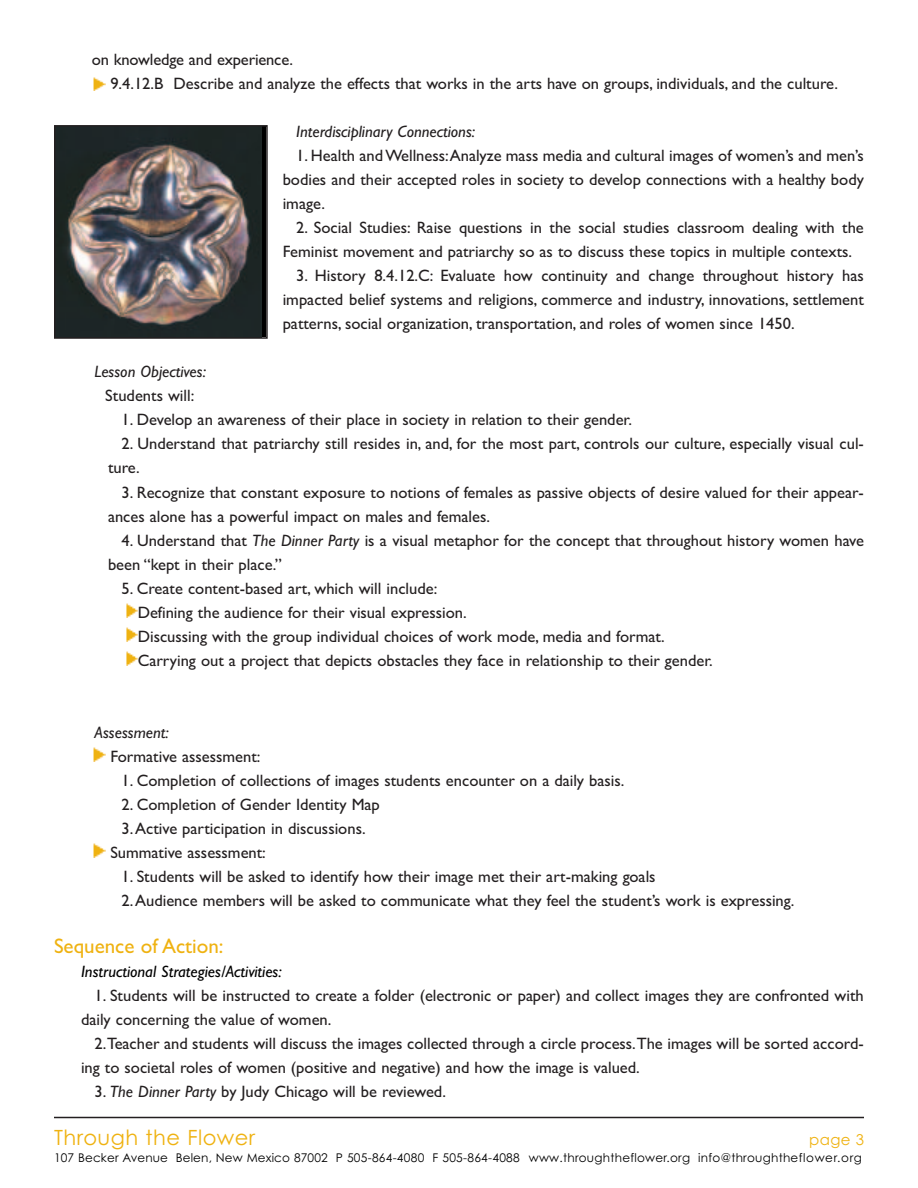
<style>
.page{position:relative;width:918px;height:1188px;background:#fff}
.page>*{position:absolute;margin:0;border:0;box-sizing:border-box;transform-origin:0 0}
.t1{font:21px "Gill Sans";color:#efb211}
.t2{font:21px "Century Gothic";letter-spacing:.02em;color:#efb211}
.t3{font:16.5px/24px "Gill Sans";color:#231f20}
.t4{font:italic 16.5px "Gill Sans";color:#231f20}
.t5{font:italic 16.5px "Gill Sans";color:#000}
.t6{font:15px "Century Gothic";color:#efb211}
.t7{font:12px "Century Gothic";letter-spacing:.02em;color:#000}
.s1{font-style:italic}
</style>
<div class="page">
<img style="left:93px;top:77px;width:13px;height:14px">
<img style="left:126px;top:603px;width:12px;height:14px">
<img style="left:126px;top:627px;width:12px;height:14px">
<img style="left:126px;top:651px;width:12px;height:14px">
<img style="left:93px;top:747px;width:13px;height:14px">
<img style="left:93px;top:843px;width:13px;height:14px">
<hr style="left:54px;top:1117px;width:810px;height:1px;background:#231f20">
<img style="left:57px;top:128px;width:205px;height:208px">
<div style="left:54px;top:125px;width:214px;height:214px;border:2px solid #231f20"></div>
<p class="t3" style="left:110px;top:48px;width:729px;text-indent:-19px">on knowledge and experience.<br>9.4.12.B Describe and analyze the effects that works in the arts have on groups, individuals, and the culture.</p>
<p class="t4" style="left:296px;top:122px;width:180px">Interdisciplinary Connections:</p>
<p class="t3" style="left:283px;top:144px;width:583px;text-align:justify;text-indent:13px">1. Health and Wellness:Analyze mass media and cultural images of women’s and men’s bodies and their accepted roles in society to develop connections with a healthy body image.</p>
<p class="t3" style="left:283px;top:216px;width:583px;text-indent:13px">2. Social Studies: Raise questions in the social studies classroom dealing with the<br>Feminist movement and patriarchy so as to discuss these topics in multiple contexts.</p>
<p class="t3" style="left:283px;top:264px;width:583px;text-align:justify;text-indent:13px">3. History 8.4.12.C: Evaluate how continuity and change throughout history has impacted belief systems and religions, commerce and industry, innovations, settlement patterns, social organization, transportation, and roles of women since 1450.</p>
<p class="t4" style="left:95px;top:362px;width:113px">Lesson Objectives:</p>
<p class="t3" style="left:105px;top:384px;width:91px">Students will:</p>
<p class="t3" style="left:122px;top:408px;width:512px">1. Develop an awareness of their place in society in relation to their gender.</p>
<p class="t3" style="left:108px;top:432px;width:757px;text-indent:13px">2. Understand that patriarchy still resides in, and, for the most part, controls our culture, especially visual cul&shy;ture.</p>
<p class="t3" style="left:108px;top:480px;width:757px;text-indent:13px">3. Recognize that constant exposure to notions of females as passive objects of desire valued for their appear&shy;ances alone has a powerful impact on males and females.</p>
<p class="t3" style="left:108px;top:528px;width:757px;text-indent:14px">4. Understand that <span class="s1">The Dinner Party</span> is a visual metaphor for the concept that throughout history women have been “kept in their place.”</p>
<p class="t3" style="left:138px;top:576px;width:577px;text-indent:-16px">5. Create content-based art, which will include:<br>Defining the audience for their visual expression.<br>Discussing with the group individual choices of work mode, media and format.<br>Carrying out a project that depicts obstacles they face in relationship to their gender.</p>
<p class="t4" style="left:95px;top:722px;width:76px">Assessment:</p>
<p class="t3" style="left:110px;top:744px;width:152px">Formative assessment:</p>
<p class="t3" style="left:121px;top:768px;width:504px">1. Completion of collections of images students encounter on a daily basis.</p>
<p class="t3" style="left:121px;top:792px;width:260px">2. Completion of Gender Identity Map</p>
<p class="t3" style="left:121px;top:816px;width:246px">3.Active participation in discussions.</p>
<p class="t3" style="left:110px;top:840px;width:157px">Summative assessment:</p>
<p class="t3" style="left:121px;top:864px;width:675px">1. Students will be asked to identify how their image met their art-making goals<br>2.Audience members will be asked to communicate what they feel the student’s work is expressing.</p>
<p class="t1" style="left:54px;top:934px;width:171px">Sequence of Action:</p>
<p class="t5" style="left:81px;top:962px;width:202px">Instructional Strategies/Activities:</p>
<p class="t3" style="left:81px;top:984px;width:784px;text-indent:13px">1. Students will be instructed to create a folder (electronic or paper) and collect images they are confronted with daily concerning the value of women.</p>
<p class="t3" style="left:81px;top:1032px;width:784px;text-indent:13px">2.Teacher and students will discuss the images collected through a circle process.The images will be sorted accord&shy;ing to societal roles of women (positive and negative) and how the image is valued.</p>
<p class="t3" style="left:94px;top:1080px;width:353px">3. <span class="s1">The Dinner Party</span> by Judy Chicago will be reviewed.</p>
<p class="t2" style="left:54px;top:1126px;width:203px">Through the Flower</p>
<p class="t6" style="left:809px;top:1131px;width:56px">page 3</p>
<p class="t7" style="left:54px;top:1151px;width:810px">107 Becker Avenue Belen, New Mexico 87002 P 505-864-4080 F 505-864-4088 www.throughtheflower.org info@throughtheflower.org</p>
</div>
